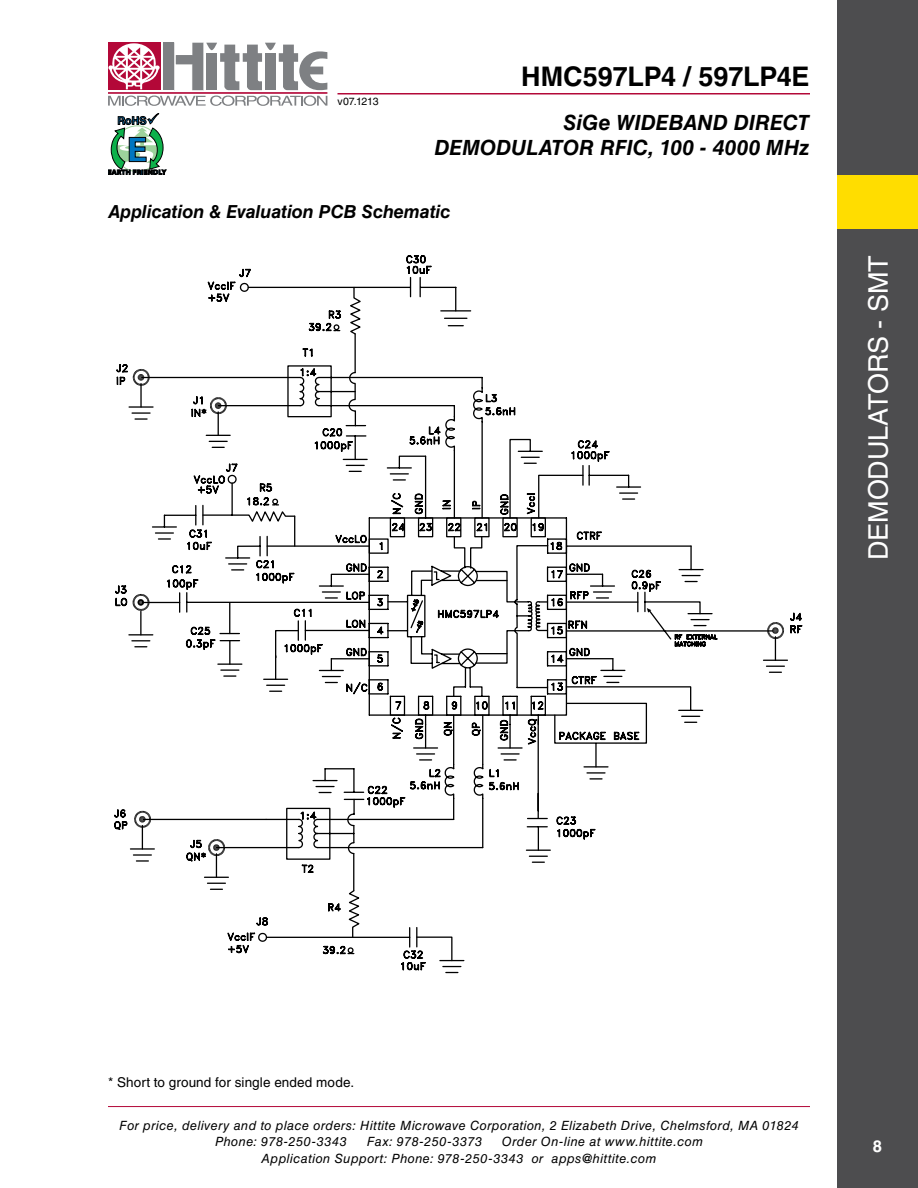
<style>
.page{position:relative;width:918px;height:1188px;background:#fff}
.page>*{position:absolute;margin:0;border:0;box-sizing:border-box;transform-origin:0 0}
.t1{font:700 27px "Helvetica LT Std";letter-spacing:-.005em;color:#000}
.t2{font:27px "Helvetica LT Std";letter-spacing:-.01em;color:#fff}
.t3{font:italic 700 21px/25.2px "Helvetica LT Std";color:#000;text-align:right}
.t4{font:italic 700 18px "Helvetica LT Std";letter-spacing:-.005em;color:#000}
.t5{font:700 16.5px "Helvetica LT Std";color:#fff}
.t6{font:13.5px "Helvetica LT Std";letter-spacing:.01em;color:#000}
.t7{font:italic 12.75px/16.5px "Helvetica LT Std";letter-spacing:.035em;color:#000}
.t8{font:10.5px "Helvetica LT Std";letter-spacing:-.015em;color:#000}
</style>
<div class="page">
<hr style="left:108px;top:1106px;width:702px;height:1px;background:#b30838">
<div style="left:163px;top:43px;width:11px;height:47px;background:#7e8083"></div>
<div style="left:108px;top:43px;width:52px;height:47px;background:#b30838"></div>
<hr style="left:108px;top:92px;width:219px;height:2px;background:#b30838">
<svg style="left:176px;top:43px;width:151px;height:47px"></svg>
<svg style="left:108px;top:96px;width:219px;height:10px"></svg>
<svg style="left:108px;top:43px;width:52px;height:46px"></svg>
<hr style="left:338px;top:93px;width:472px;height:1px;background:#b30838">
<svg style="left:108px;top:113px;width:58px;height:62px"></svg>
<div style="left:837px;top:0;width:81px;height:1188px;background:#4d4d4f"></div>
<div style="left:837px;top:175px;width:81px;height:54px;background:#fd0"></div>
<svg style="left:114px;top:268px;width:590px;height:686px"></svg>
<p class="t8" style="left:338px;top:95px;width:42px">v07.1213</p>
<h1 class="t1" style="left:521px;top:60px;width:290px">HMC597LP4 / 597LP4E</h1>
<h2 class="t3" style="left:434px;top:109px;width:377px">SiGe WIDEBAND DIRECT<br>DEMODULATOR RFIC, 100 - 4000 MHz</h2>
<h3 class="t4" style="left:108px;top:200px;width:344px">Application &amp; Evaluation PCB Schematic</h3>
<h1 class="t2" style="left:863px;top:560px;width:304px;rotate:-90deg">Demodulators - SMT</h1>
<p class="t6" style="left:108px;top:1075px;width:248px">* Short to ground for single ended mode.</p>
<p class="t7" style="left:215px;top:1117px;width:585px;text-indent:-96px">For price, delivery and to place orders: Hittite Microwave Corporation, 2 Elizabeth Drive, Chelmsford, MA 01824<br>Phone: 978-250-3343</p>
<p class="t7" style="left:262px;top:1133px;width:443px;text-indent:240px">Order On-line at www.hittite.com<br>Application Support: Phone: 978-250-3343 or apps@hittite.com</p>
<p class="t7" style="left:367px;top:1133px;width:117px">Fax: 978-250-3373</p>
<p class="t5" style="left:873px;top:1136px;width:11px">8</p>
</div>
